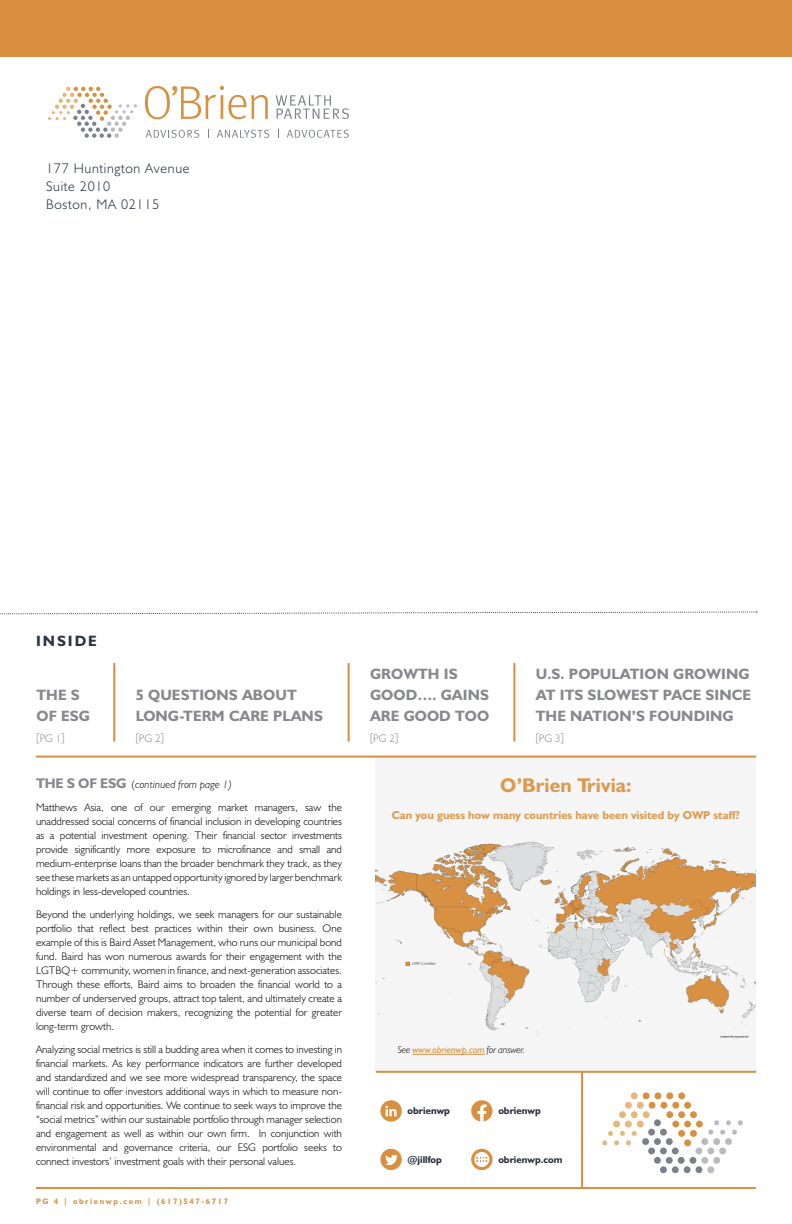
<style>
.page{position:relative;width:792px;height:1224px;background:#fff}
.page>*{position:absolute;margin:0;border:0;box-sizing:border-box;transform-origin:0 0}
.t1{font:700 20px "Humanist 521 BT";letter-spacing:.005em;color:#db9a4f}
.t2{font:700 15px/21px "Humanist 521 BT";letter-spacing:.005em;color:#87898d}
.t3{font:700 15px "Humanist 521 BT";letter-spacing:.13em;color:#2c3545}
.t4{font:300 14px/18px "Humanist 521 BT";letter-spacing:.05em;color:#1f2a3a}
.t5{font:700 11.5px "Humanist 521 BT";color:#db9a4f}
.t6{font:300 11px/14px "Humanist 521 BT";color:#000;text-align:justify}
.t7{font:300 11px "Humanist 521 BT";letter-spacing:.005em;color:#87898d}
.t8{font:700 10px "Humanist 521 BT";color:#1f2a3a}
.t9{font:italic 10px "Humanist 521 BT";letter-spacing:-.01em;color:#d88f3f}
.t10{font:700 8px "Humanist 521 BT";letter-spacing:.2em;color:#d88f3f}
.s1{font-weight:700;font-size:14px;color:#87898d}
.s2{font-style:italic}
.s3{font-weight:300;color:#000}
</style>
<div class="page">
<div style="left:376px;top:757px;width:380px;height:315px;background:#f5f5f5"></div>
<hr style="left:36px;top:1187px;width:720px;height:2px;background:#d88f3f">
<hr style="left:376px;top:1071px;width:380px;height:2px;background:#d88f3f">
<hr style="left:581px;top:1072px;width:2px;height:116px;background:#d88f3f">
<div style="left:0;top:0;width:792px;height:57px;background:#d88f3f"></div>
<svg style="left:48px;top:87px;width:89px;height:51px"></svg>
<svg style="left:146px;top:130px;width:53px;height:8px"></svg>
<svg style="left:217px;top:130px;width:52px;height:8px"></svg>
<svg style="left:287px;top:130px;width:62px;height:8px"></svg>
<svg style="left:145px;top:86px;width:123px;height:33px"></svg>
<svg style="left:276px;top:95px;width:73px;height:24px"></svg>
<svg style="left:0;top:611px;width:757px;height:4px"></svg>
<svg style="left:471px;top:1100px;width:22px;height:21px"></svg>
<svg style="left:380px;top:1149px;width:22px;height:21px"></svg>
<svg style="left:380px;top:1100px;width:22px;height:22px"></svg>
<hr style="left:36px;top:756px;width:720px;height:2px;background:#d88f3f">
<hr style="left:113px;top:663px;width:2px;height:79px;background:#d88f3f">
<hr style="left:348px;top:663px;width:2px;height:79px;background:#d88f3f">
<hr style="left:513px;top:663px;width:2px;height:79px;background:#d88f3f">
<hr style="left:412px;top:1054px;width:73px;height:1px;background:#d88f3f">
<img style="left:376px;top:842px;width:380px;height:196px">
<div style="left:696px;top:1121px;width:7px;height:6px;background:#d88f3f;border-radius:50%"></div>
<div style="left:684px;top:1121px;width:7px;height:6px;background:#d88f3f;border-radius:50%"></div>
<div style="left:672px;top:1121px;width:7px;height:6px;background:#d88f3f;border-radius:50%"></div>
<div style="left:637px;top:1121px;width:7px;height:6px;background:#e6b67a;border-radius:50%"></div>
<div style="left:625px;top:1121px;width:7px;height:6px;background:#e6b67a;border-radius:50%"></div>
<div style="left:613px;top:1121px;width:7px;height:6px;background:#e6b67a;border-radius:50%"></div>
<div style="left:690px;top:1111px;width:7px;height:7px;background:#d88f3f;border-radius:50%"></div>
<div style="left:678px;top:1111px;width:7px;height:7px;background:#d88f3f;border-radius:50%"></div>
<div style="left:666px;top:1111px;width:7px;height:7px;background:#d88f3f;border-radius:50%"></div>
<div style="left:643px;top:1111px;width:7px;height:7px;background:#e6b67a;border-radius:50%"></div>
<div style="left:631px;top:1111px;width:7px;height:7px;background:#e6b67a;border-radius:50%"></div>
<div style="left:619px;top:1111px;width:7px;height:7px;background:#e6b67a;border-radius:50%"></div>
<div style="left:684px;top:1102px;width:7px;height:7px;background:#d88f3f;border-radius:50%"></div>
<div style="left:672px;top:1102px;width:7px;height:7px;background:#d88f3f;border-radius:50%"></div>
<div style="left:661px;top:1102px;width:6px;height:7px;background:#d88f3f;border-radius:50%"></div>
<div style="left:649px;top:1102px;width:7px;height:7px;background:#d88f3f;border-radius:50%"></div>
<div style="left:637px;top:1102px;width:7px;height:7px;background:#e6b67a;border-radius:50%"></div>
<div style="left:625px;top:1102px;width:7px;height:7px;background:#e6b67a;border-radius:50%"></div>
<div style="left:678px;top:1092px;width:7px;height:7px;background:#d88f3f;border-radius:50%"></div>
<div style="left:666px;top:1092px;width:7px;height:7px;background:#d88f3f;border-radius:50%"></div>
<div style="left:655px;top:1092px;width:6px;height:7px;background:#d88f3f;border-radius:50%"></div>
<div style="left:643px;top:1092px;width:7px;height:7px;background:#d88f3f;border-radius:50%"></div>
<div style="left:631px;top:1092px;width:7px;height:7px;background:#e6b67a;border-radius:50%"></div>
<div style="left:684px;top:1139px;width:7px;height:7px;background:#d88f3f;border-radius:50%"></div>
<div style="left:690px;top:1130px;width:7px;height:7px;background:#d88f3f;border-radius:50%"></div>
<div style="left:678px;top:1130px;width:7px;height:7px;background:#d88f3f;border-radius:50%"></div>
<svg style="left:602px;top:1131px;width:35px;height:14px"></svg>
<div style="left:642px;top:1138px;width:7px;height:7px;background:#7c8088;border-radius:50%"></div>
<div style="left:654px;top:1138px;width:7px;height:7px;background:#7c8088;border-radius:50%"></div>
<div style="left:666px;top:1138px;width:7px;height:7px;background:#7c8088;border-radius:50%"></div>
<div style="left:701px;top:1138px;width:7px;height:7px;background:#b8bac0;border-radius:50%"></div>
<div style="left:713px;top:1138px;width:7px;height:7px;background:#b8bac0;border-radius:50%"></div>
<div style="left:725px;top:1138px;width:7px;height:7px;background:#b8bac0;border-radius:50%"></div>
<div style="left:648px;top:1148px;width:7px;height:6px;background:#7c8088;border-radius:50%"></div>
<div style="left:660px;top:1148px;width:7px;height:6px;background:#7c8088;border-radius:50%"></div>
<div style="left:672px;top:1148px;width:7px;height:6px;background:#7c8088;border-radius:50%"></div>
<svg style="left:696px;top:1148px;width:6px;height:6px"></svg>
<div style="left:707px;top:1148px;width:7px;height:6px;background:#b8bac0;border-radius:50%"></div>
<div style="left:719px;top:1148px;width:7px;height:6px;background:#b8bac0;border-radius:50%"></div>
<div style="left:654px;top:1157px;width:7px;height:7px;background:#7c8088;border-radius:50%"></div>
<div style="left:666px;top:1157px;width:7px;height:7px;background:#7c8088;border-radius:50%"></div>
<div style="left:678px;top:1157px;width:7px;height:7px;background:#7c8088;border-radius:50%"></div>
<div style="left:690px;top:1157px;width:6px;height:7px;background:#7c8088;border-radius:50%"></div>
<div style="left:701px;top:1157px;width:7px;height:7px;background:#b8bac0;border-radius:50%"></div>
<div style="left:713px;top:1157px;width:7px;height:7px;background:#b8bac0;border-radius:50%"></div>
<div style="left:660px;top:1166px;width:7px;height:7px;background:#7c8088;border-radius:50%"></div>
<div style="left:672px;top:1166px;width:7px;height:7px;background:#7c8088;border-radius:50%"></div>
<div style="left:684px;top:1166px;width:7px;height:7px;background:#7c8088;border-radius:50%"></div>
<div style="left:696px;top:1166px;width:6px;height:7px;background:#7c8088;border-radius:50%"></div>
<div style="left:707px;top:1166px;width:7px;height:7px;background:#b8bac0;border-radius:50%"></div>
<div style="left:654px;top:1119px;width:7px;height:7px;background:#7c8088;border-radius:50%"></div>
<div style="left:648px;top:1129px;width:7px;height:7px;background:#7c8088;border-radius:50%"></div>
<div style="left:660px;top:1129px;width:7px;height:7px;background:#7c8088;border-radius:50%"></div>
<svg style="left:708px;top:1120px;width:35px;height:15px"></svg>
<svg style="left:471px;top:1149px;width:22px;height:21px"></svg>
<svg style="left:475px;top:1152px;width:14px;height:15px"></svg>
<p class="t4" style="left:46px;top:159px;width:145px">177 Huntington Avenue<br>Suite 2010<br>Boston, MA 02115</p>
<h2 class="t3" style="left:36px;top:631px;width:62px">INSIDE</h2>
<h2 class="t2" style="left:37px;top:684px;width:55px">THE S<br>OF ESG</h2>
<p class="t7" style="left:37px;top:731px;width:30px">[PG 1]</p>
<h2 class="t2" style="left:136px;top:684px;width:189px">5 QUESTIONS ABOUT<br>LONG-TERM CARE PLANS</h2>
<p class="t7" style="left:136px;top:731px;width:30px">[PG 2]</p>
<p class="t6" style="left:36px;top:772px;width:308px;line-height:23px"><span class="s1">THE S OF ESG</span> (<span class="s2">continued from page 1)<br></span>Matthews Asia, one of our emerging market managers, saw the</p>
<p class="t6" style="left:36px;top:814px;width:308px">unaddressed social concerns of financial inclusion in developing countries as a potential investment opening. Their financial sector investments provide significantly more exposure to microfinance and small and medium-enterprise loans than the broader benchmark they track, as they see these markets as an untapped opportunity ignored by larger benchmark holdings in less-developed countries.</p>
<p class="t6" style="left:36px;top:907px;width:308px">Beyond the underlying holdings, we seek managers for our sustainable portfolio that reflect best practices within their own business. One example of this is Baird Asset Management, who runs our municipal bond fund. Baird has won numerous awards for their engagement with the LGTBQ+ community, women in finance, and next-generation associates.<br>Through these efforts, Baird aims to broaden the financial world to a number of underserved groups, attract top talent, and ultimately create a diverse team of decision makers, recognizing the potential for greater long-term growth.</p>
<p class="t6" style="left:36px;top:1042px;width:308px">Analyzing social metrics is still a budding area when it comes to investing in financial markets. As key performance indicators are further developed and standardized and we see more widespread transparency, the space will continue to offer investors additional ways in which to measure non&shy;financial risk and opportunities. We continue to seek ways to improve the “social metrics” within our sustainable portfolio through manager selection and engagement as well as within our own firm. In conjunction with environmental and governance criteria, our ESG portfolio seeks to connect investors’ investment goals with their personal values.</p>
<p class="t10" style="left:36px;top:1197px;width:194px">PG 4 | obrienwp.com | (617)547-6717</p>
<h2 class="t2" style="left:370px;top:663px;width:121px">GROWTH IS<br>GOOD…. GAINS<br>ARE GOOD TOO</h2>
<p class="t7" style="left:370px;top:731px;width:30px">[PG 2]</p>
<h2 class="t2" style="left:536px;top:663px;width:217px;text-align:justify">U.S. POPULATION GROWING AT ITS SLOWEST PACE SINCE THE NATION’S FOUNDING</h2>
<p class="t7" style="left:536px;top:731px;width:30px">[PG 3]</p>
<h1 class="t1" style="left:500px;top:773px;width:133px">O’Brien Trivia:</h1>
<p class="t5" style="left:392px;top:808px;width:350px">Can you guess how many countries have been visited by OWP staff?</p>
<p class="t9" style="left:398px;top:1044px;width:129px"><span class="s3">See</span> www.obrienwp.com <span class="s3">for answer.</span></p>
<p class="t8" style="left:408px;top:1105px;width:44px">obrienwp</p>
<p class="t8" style="left:498px;top:1105px;width:44px">obrienwp</p>
<p class="t8" style="left:408px;top:1153px;width:36px">@jillfop</p>
<p class="t8" style="left:498px;top:1153px;width:66px">obrienwp.com</p>
</div>
